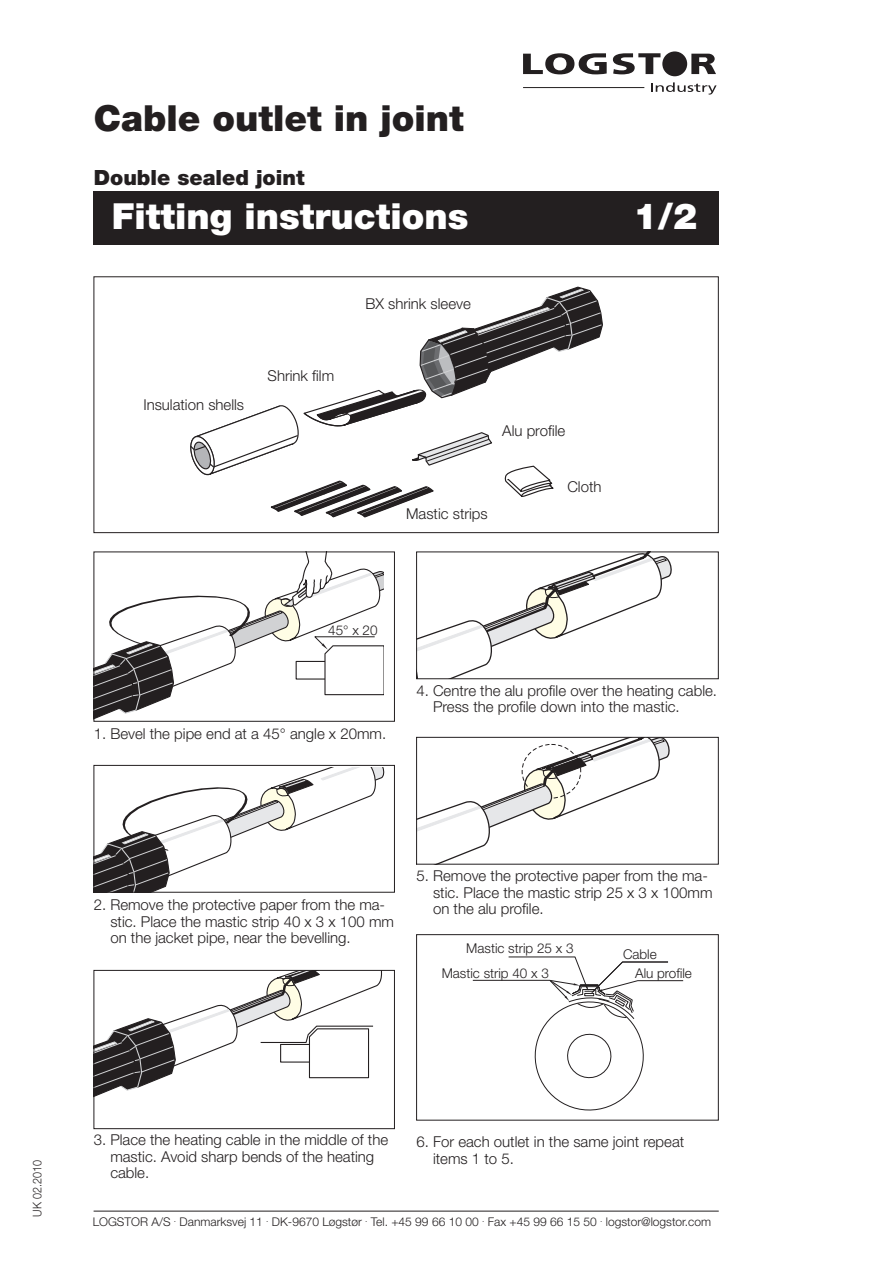
<style>
.page{position:relative;width:893px;height:1263px;background:#fff}
.page>*{position:absolute;margin:0;border:0;box-sizing:border-box;transform-origin:0 0}
.bjælke{font:900 36px "Helvetica Neue";color:#fff}
.Overskrift{font:900 36px "Helvetica Neue";color:#231f20}
.Overskrift2{font:900 21px "Helvetica Neue";color:#231f20}
.Brødtekst2{font:300 15px/16.5px "Helvetica Neue";color:#231f20}
.billede{font:300 15px "Helvetica Neue";color:#231f20}
.Brødtekst{font:300 13.5px "Helvetica Neue";color:#231f20}
.Brødtekst-2{font:300 12px "Helvetica Neue";color:#231f20}
.Brødtekst-3{font:300 12px "Helvetica Neue";color:#231f20;scale:.9 1}
</style>
<div class="page">
<div style="left:94px;top:191px;width:625px;height:53px;background:#231f20"></div>
<hr style="left:523px;top:87px;width:121px;height:1px;background:#231f20">
<svg style="left:523px;top:53px;width:84px;height:21px"></svg>
<svg style="left:613px;top:53px;width:47px;height:21px"></svg>
<svg style="left:691px;top:54px;width:25px;height:20px"></svg>
<div style="left:662px;top:51px;width:25px;height:25px;background:#231f20;border-radius:50%"></div>
<svg style="left:651px;top:82px;width:66px;height:13px"></svg>
<hr style="left:94px;top:1211px;width:625px;height:1px;background:#231f20">
<div style="left:416px;top:934px;width:303px;height:186px;border:1px solid #231f20"></div>
<svg style="left:96px;top:767px;width:289px;height:124px"></svg>
<div style="left:94px;top:765px;width:301px;height:128px;border:1px solid #231f20"></div>
<div style="left:94px;top:276px;width:625px;height:257px;border:1px solid #231f20"></div>
<svg style="left:96px;top:553px;width:288px;height:166px"></svg>
<div style="left:94px;top:551px;width:301px;height:171px;border:1px solid #231f20"></div>
<svg style="left:190px;top:286px;width:413px;height:232px"></svg>
<svg style="left:96px;top:972px;width:287px;height:124px"></svg>
<div style="left:94px;top:970px;width:301px;height:159px;border:1px solid #231f20"></div>
<svg style="left:418px;top:553px;width:254px;height:124px"></svg>
<div style="left:416px;top:551px;width:303px;height:128px;border:1px solid #231f20"></div>
<svg style="left:418px;top:739px;width:252px;height:123px"></svg>
<div style="left:416px;top:737px;width:303px;height:127px;border:1px solid #231f20"></div>
<svg style="left:472px;top:956px;width:212px;height:155px"></svg>
<p class="Overskrift" style="left:94px;top:97px;width:372px">Cable outlet in joint</p>
<p class="Overskrift2" style="left:94px;top:165px;width:212px">Double sealed joint</p>
<p class="bjælke" style="left:112px;top:195px;width:358px">Fitting instructions</p>
<p class="bjælke" style="left:634px;top:195px;width:65px">1/2</p>
<p class="billede" style="left:143px;top:395px;width:102px">Insulation shells</p>
<p class="billede" style="left:268px;top:367px;width:68px">Shrink film</p>
<p class="billede" style="left:365px;top:294px;width:107px">BX shrink sleeve</p>
<p class="billede" style="left:502px;top:421px;width:65px">Alu profile</p>
<p class="billede" style="left:406px;top:505px;width:83px">Mastic strips</p>
<p class="billede" style="left:567px;top:477px;width:36px">Cloth</p>
<p class="Brødtekst" style="left:328px;top:622px;width:51px">45° x 20</p>
<p class="Brødtekst2" style="left:433px;top:682px;width:286px;text-indent:-17px">4. Centre the alu profile over the heating cable.<br>Press the profile down into the mastic.</p>
<p class="Brødtekst2" style="left:94px;top:725px;width:294px">1. Bevel the pipe end at a 45° angle x 20mm.</p>
<p class="Brødtekst2" style="left:110px;top:896px;width:285px;text-indent:-17px">2. Remove the protective paper from the ma&shy;stic. Place the mastic strip 40 x 3 x 100 mm on the jacket pipe, near the bevelling.</p>
<p class="Brødtekst2" style="left:433px;top:867px;width:281px;text-indent:-17px">5. Remove the protective paper from the ma&shy;stic. Place the mastic strip 25 x 3 x 100mm on the alu profile.</p>
<p class="Brødtekst" style="left:466px;top:940px;width:109px">Mastic strip 25 x 3</p>
<p class="Brødtekst" style="left:442px;top:965px;width:109px">Mastic strip 40 x 3</p>
<p class="Brødtekst" style="left:623px;top:946px;width:35px">Cable</p>
<p class="Brødtekst" style="left:635px;top:964px;width:58px">Alu profile</p>
<p class="Brødtekst-3" style="left:30px;top:1216px;width:64px;rotate:-90deg">UK 02.2010</p>
<p class="Brødtekst2" style="left:110px;top:1131px;width:279px;text-indent:-17px">3. Place the heating cable in the middle of the mastic. Avoid sharp bends of the heating cable.</p>
<p class="Brødtekst2" style="left:433px;top:1133px;width:253px;text-indent:-17px">6. For each outlet in the same joint repeat items 1 to 5.</p>
<p class="Brødtekst-2" style="left:93px;top:1214px;width:620px">LOGSTOR A/S <sup>.</sup> Danmarksvej 11 <sup>.</sup> DK-9670 Løgstør <sup>.</sup> Tel. +45 99 66 10 00 <sup>.</sup> Fax +45 99 66 15 50 <sup>.</sup> logstor@logstor.com</p>
</div>
